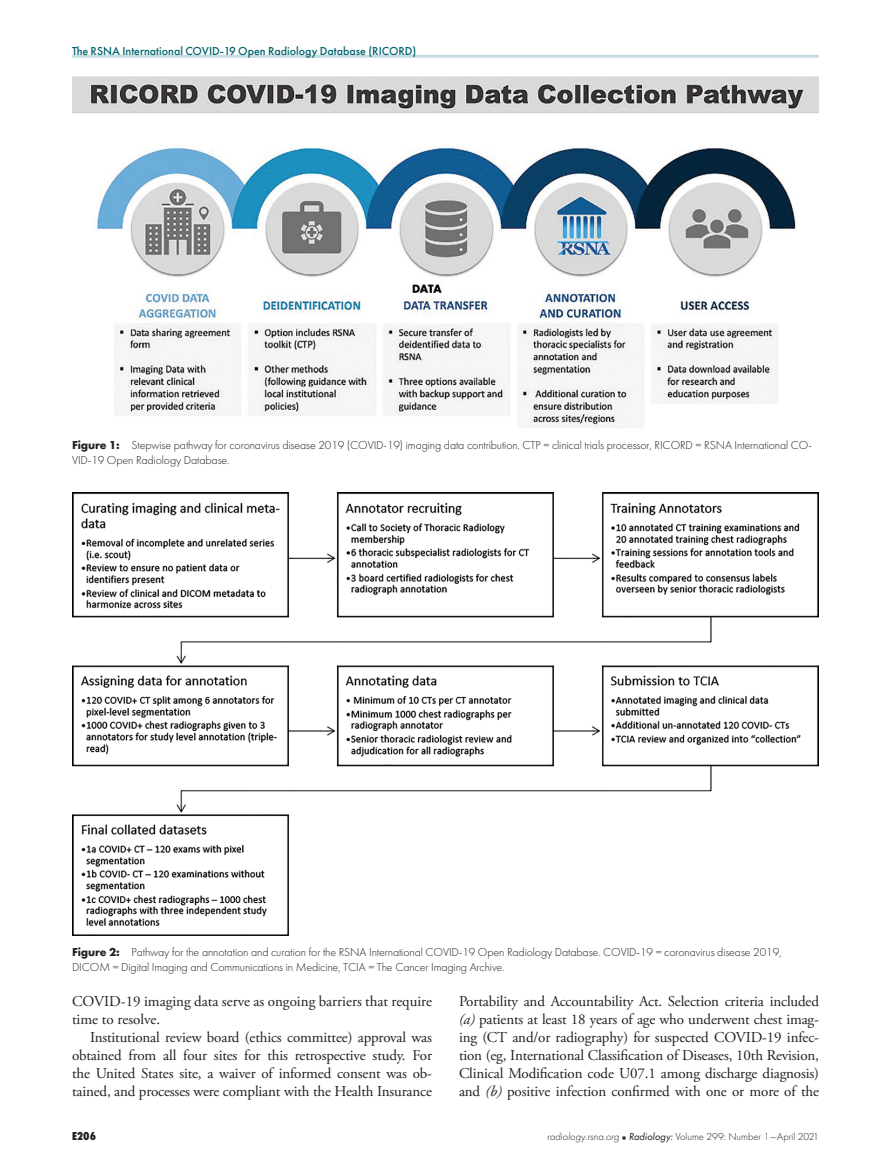
<style>
.page{position:relative;width:891px;height:1175px;background:#fff}
.page>*{position:absolute;margin:0;border:0;box-sizing:border-box;transform-origin:0 0}
.t1{font:15px/18px "Adobe Garamond Pro";letter-spacing:-.01em;color:#231f20;text-align:justify}
.t2{font:300 12px/15px "Futura PT";letter-spacing:-.01em;color:#231f20}
.t3{font:500 12px "Futura PT";color:#00636d}
.t4{font:800 12px "Futura PT Cond";color:#231f20}
.t5{font:300 10.5px "Futura PT";color:#231f20}
.s1{font-weight:700}
.s2{font-style:italic}
.s3{font-family:"Universal Newswith Comm Pi";font-weight:400;font-size:6px}
.s4{font-weight:400;font-style:italic}
</style>
<div class="page">
<hr style="left:72px;top:55px;width:747px;height:3px;background:#c6dee1">
<img style="left:72px;top:76px;width:747px;height:352px">
<img style="left:72px;top:492px;width:747px;height:443px">
<p class="t3" style="left:72px;top:44px;width:346px">The RSNA International COVID-19 Open Radiology Database (RICORD)</p>
<p class="t2" style="left:72px;top:437px;width:742px"><span class="s1">Figure 1:</span> Stepwise pathway for coronavirus disease 2019 (COVID-19) imaging data contribution. CTP = clinical trials processor, RICORD = RSNA International CO-<br>VID-19 Open Radiology Database.</p>
<p class="t2" style="left:72px;top:945px;width:711px"><span class="s1">Figure 2:</span> Pathway for the annotation and curation for the RSNA International COVID-19 Open Radiology Database. COVID-19 = coronavirus disease 2019,<br>DICOM = Digital Imaging and Communications in Medicine, TCIA = The Cancer Imaging Archive.</p>
<p class="t1" style="left:72px;top:993px;width:362px">COVID-19 imaging data serve as ongoing barriers that require time to resolve.</p>
<p class="t1" style="left:72px;top:1029px;width:362px;text-indent:18px">Institutional review board (ethics committee) approval was obtained from all four sites for this retrospective study. For the United States site, a waiver of informed consent was ob&shy;tained, and processes were compliant with the Health Insurance</p>
<p class="t1" style="left:459px;top:993px;width:362px">Portability and Accountability Act. Selection criteria included <span class="s2">(a)</span> patients at least 18 years of age who underwent chest imag&shy;ing (CT and/or radiography) for suspected COVID-19 infec&shy;tion (eg, International Classification of Diseases, 10th Revision, Clinical Modification code U07.1 among discharge diagnosis) and <span class="s2">(b)</span> positive infection confirmed with one or more of the</p>
<p class="t4" style="left:72px;top:1129px;width:26px">E206</p>
<p class="t5" style="left:547px;top:1131px;width:273px"><span class="s2">radiology.rsna.org</span> <span class="s3">n</span> <span class="s4">Radiology:</span> Volume 299: Number 1—April 2021</p>
</div>
